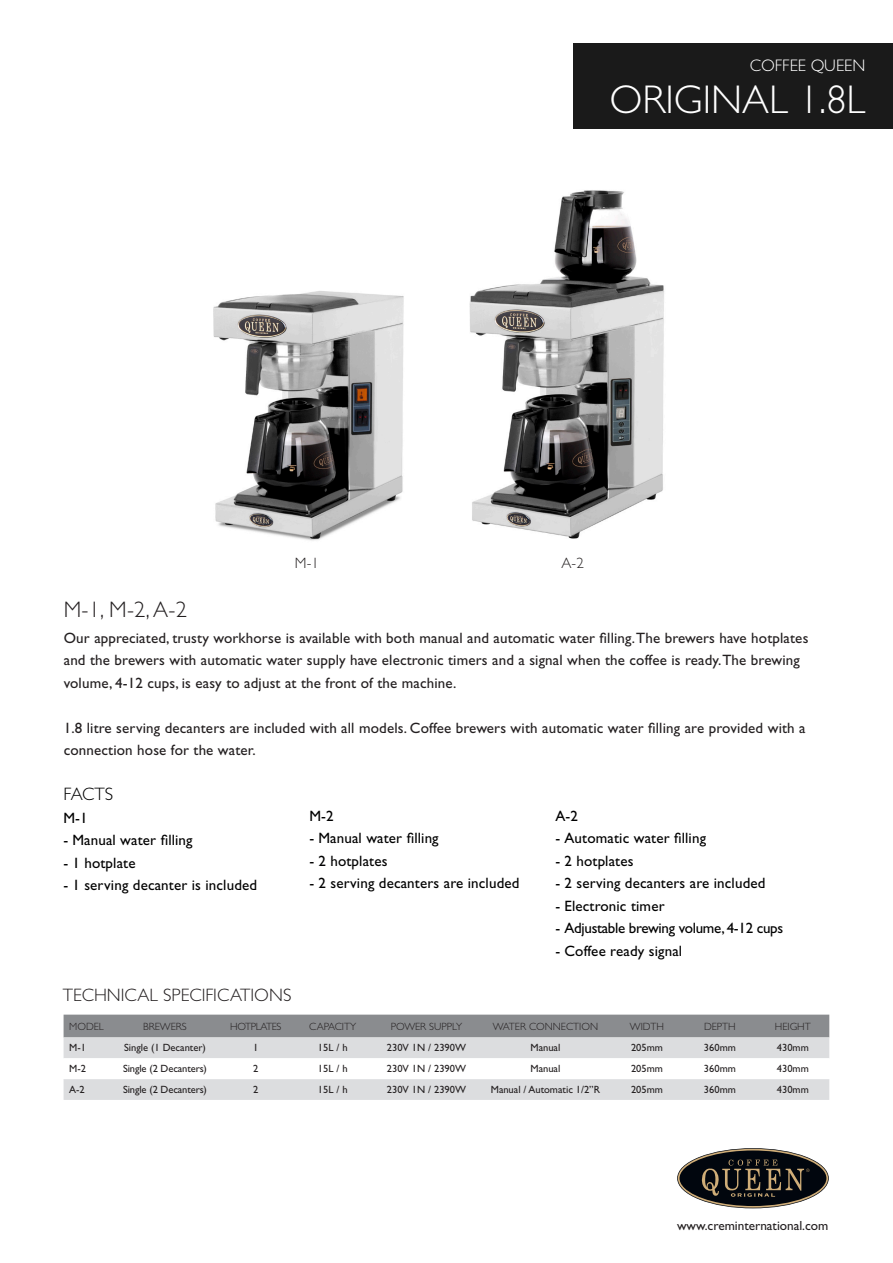
<style>
.page{position:relative;width:893px;height:1263px;background:#fff}
.page>*{position:absolute;margin:0;border:0;box-sizing:border-box;transform-origin:0 0}
.t1{font:300 40.2px "Gill Sans Std";color:#fff}
.Heading{font:300 22.5px "Gill Sans Std";color:#231f20}
.subhead02{font:300 18px "Gill Sans Std";color:#231f20}
.Heading-2{font:300 18px "Gill Sans Std";letter-spacing:-.01em;color:#000001}
.t2{font:300 16.8px "Gill Sans Std";color:#fff}
.Body{font:15px/22.5px "Gill Sans Std";letter-spacing:.01em;color:#231f20}
.t3{font:15px "Gill Sans Std";letter-spacing:.01em;color:#000001}
.t4{font:15px "Gill Sans Std";letter-spacing:-.02em;color:#000001}
.t5{font:300 15px "Gill Sans Std";color:#231f20}
.t6{font:13.2px "Gill Sans Std";color:#231f20}
.t7{font:10.5px "Gill Sans Std";color:#231f20}
.content_headline{font:300 10.5px "Gill Sans Std";color:#231f20}
.Paragraph_normal{font:300 10.5px "Gill Sans Std";color:#231f20}
.content_headline-2{font:300 10.5px "Gill Sans Std";letter-spacing:-.03em;color:#231f20}
.s1{font-family:"Gill Sans"}
</style>
<div class="page">
<svg style="left:677px;top:1148px;width:152px;height:60px"></svg>
<img style="left:213px;top:291px;width:191px;height:250px">
<img style="left:469px;top:190px;width:195px;height:349px">
<div style="left:573px;top:43px;width:320px;height:86px;background:#1a1a1a"></div>
<div style="left:64px;top:1014px;width:765px;height:23px;background:#8a8c8f"></div>
<div style="left:64px;top:1037px;width:765px;height:63px;background:#dcdddf"></div>
<svg style="left:64px;top:1058px;width:765px;height:21px"></svg>
<p class="t2" style="left:750px;top:56px;width:117px">COFFEE QUEEN</p>
<p class="t1" style="left:609px;top:77px;width:257px">ORIGINAL 1.8L</p>
<p class="t5" style="left:295px;top:555px;width:25px">M-1</p>
<p class="t5" style="left:562px;top:555px;width:24px">A-2</p>
<p class="Heading" style="left:64px;top:597px;width:125px">M-1, M-2, A-2</p>
<p class="Body" style="left:64px;top:626px;width:746px">Our appreciated, trusty workhorse is available with both manual and automatic water filling. The brewers have hotplates and the brewers with automatic water supply have electronic timers and a signal when the coffee is ready. The brewing volume, 4-12 cups, is easy to adjust at the front of the machine.</p>
<p class="Body" style="left:64px;top:716px;width:743px">1.8 litre serving decanters are included with all models. Coffee brewers with automatic water filling are provided with a connection hose for the water.</p>
<p class="Heading-2" style="left:63px;top:784px;width:51px">FACTS</p>
<p class="t3" style="left:63px;top:809px;width:26px">M-1</p>
<p class="t3" style="left:63px;top:831px;width:131px"><span class="s1">-</span> Manual water filling</p>
<p class="t3" style="left:63px;top:854px;width:74px"><span class="s1">-</span> 1 hotplate</p>
<p class="t3" style="left:63px;top:876px;width:195px"><span class="s1">-</span> 1 serving decanter is included</p>
<p class="t3" style="left:309px;top:807px;width:26px">M-2</p>
<p class="t3" style="left:309px;top:829px;width:131px"><span class="s1">-</span> Manual water filling</p>
<p class="t3" style="left:309px;top:852px;width:80px"><span class="s1">-</span> 2 hotplates</p>
<p class="t3" style="left:309px;top:874px;width:212px"><span class="s1">-</span> 2 serving decanters are included</p>
<p class="t3" style="left:555px;top:807px;width:24px">A-2</p>
<p class="t3" style="left:555px;top:829px;width:152px"><span class="s1">-</span> Automatic water filling</p>
<p class="t3" style="left:555px;top:852px;width:80px"><span class="s1">-</span> 2 hotplates</p>
<p class="t3" style="left:555px;top:874px;width:212px"><span class="s1">-</span> 2 serving decanters are included</p>
<p class="t3" style="left:555px;top:897px;width:111px"><span class="s1">-</span> Electronic timer</p>
<p class="t4" style="left:555px;top:919px;width:229px"><span class="s1">-</span> Adjustable brewing volume, 4-12 cups</p>
<p class="t3" style="left:555px;top:942px;width:128px"><span class="s1">-</span> Coffee ready signal</p>
<p class="subhead02" style="left:63px;top:985px;width:230px">TECHNICAL SPECIFICATIONS</p>
<p class="content_headline" style="left:69px;top:1020px;width:36px">MODEL</p>
<p class="content_headline" style="left:143px;top:1020px;width:45px">BREWERS</p>
<p class="content_headline-2" style="left:230px;top:1020px;width:53px">HOTPLATES</p>
<p class="content_headline" style="left:309px;top:1020px;width:48px">CAPACITY</p>
<p class="content_headline" style="left:391px;top:1020px;width:73px">POWER SUPPLY</p>
<p class="content_headline" style="left:493px;top:1020px;width:107px">WATER CONNECTION</p>
<p class="content_headline" style="left:630px;top:1020px;width:36px">WIDTH</p>
<p class="Paragraph_normal" style="left:704px;top:1020px;width:33px">DEPTH</p>
<p class="Paragraph_normal" style="left:775px;top:1020px;width:37px">HEIGHT</p>
<p class="t7" style="left:69px;top:1042px;width:18px">M-1</p>
<p class="t7" style="left:124px;top:1042px;width:83px">Single (1 Decanter)</p>
<p class="t7" style="left:253px;top:1042px;width:7px">1</p>
<p class="t7" style="left:318px;top:1042px;width:31px">15L / h</p>
<p class="t7" style="left:387px;top:1042px;width:81px">230V 1N / 2390W</p>
<p class="t7" style="left:530px;top:1042px;width:31px">Manual</p>
<p class="t7" style="left:631px;top:1042px;width:33px">205mm</p>
<p class="t7" style="left:704px;top:1042px;width:33px">360mm</p>
<p class="t7" style="left:777px;top:1042px;width:33px">430mm</p>
<p class="t7" style="left:69px;top:1063px;width:18px">M-2</p>
<p class="t7" style="left:123px;top:1063px;width:86px">Single (2 Decanters)</p>
<p class="t7" style="left:253px;top:1063px;width:7px">2</p>
<p class="t7" style="left:318px;top:1063px;width:31px">15L / h</p>
<p class="t7" style="left:387px;top:1063px;width:81px">230V 1N / 2390W</p>
<p class="t7" style="left:530px;top:1063px;width:31px">Manual</p>
<p class="t7" style="left:631px;top:1063px;width:33px">205mm</p>
<p class="t7" style="left:704px;top:1063px;width:33px">360mm</p>
<p class="t7" style="left:777px;top:1063px;width:33px">430mm</p>
<p class="t7" style="left:69px;top:1083px;width:17px">A-2</p>
<p class="t7" style="left:123px;top:1083px;width:86px">Single (2 Decanters)</p>
<p class="t7" style="left:253px;top:1083px;width:7px">2</p>
<p class="t7" style="left:318px;top:1083px;width:31px">15L / h</p>
<p class="t7" style="left:387px;top:1083px;width:81px">230V 1N / 2390W</p>
<p class="t7" style="left:491px;top:1083px;width:111px">Manual / Automatic 1/2”R</p>
<p class="t7" style="left:631px;top:1083px;width:33px">205mm</p>
<p class="t7" style="left:704px;top:1083px;width:33px">360mm</p>
<p class="t7" style="left:777px;top:1083px;width:33px">430mm</p>
<p class="t6" style="left:677px;top:1218px;width:153px">www.creminternational.com</p>
</div>
